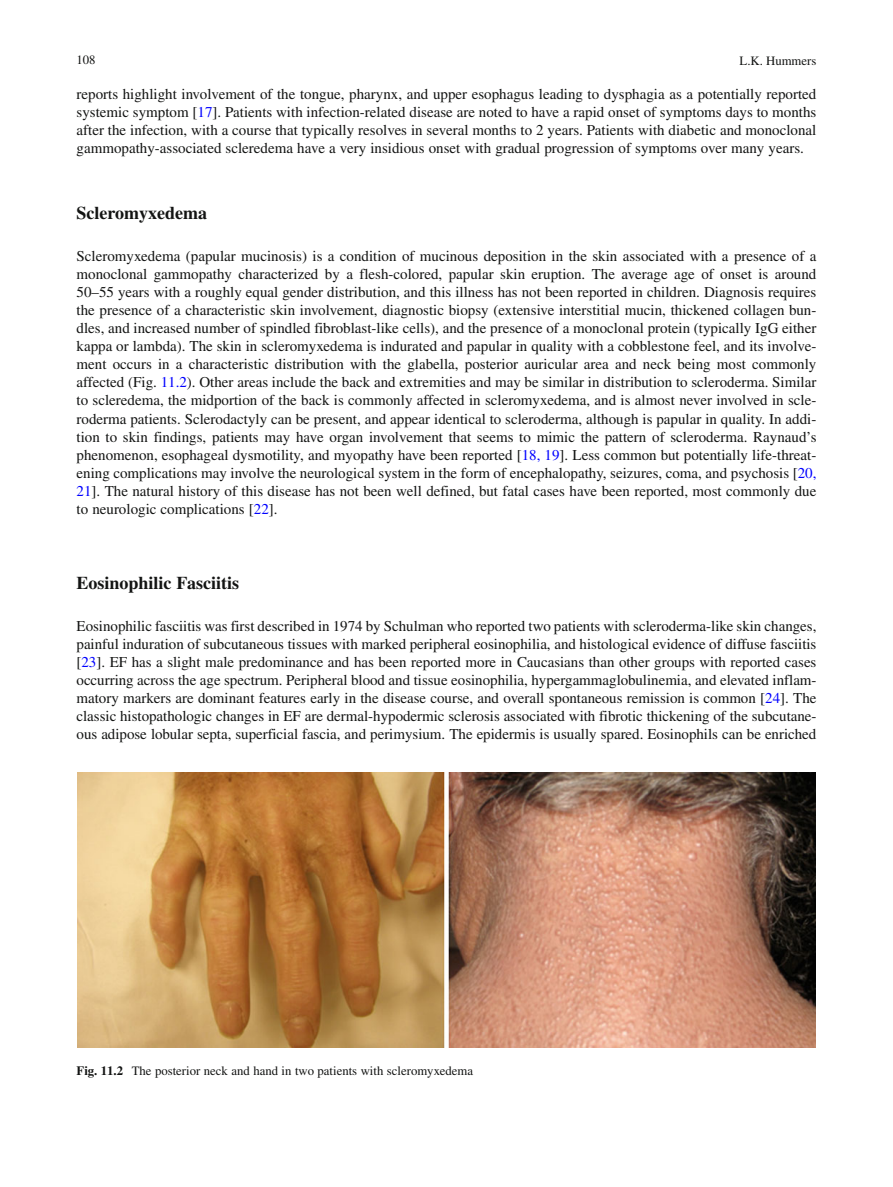
<style>
.page{position:relative;width:893px;height:1187px;background:#fff}
.page>*{position:absolute;margin:0;border:0;box-sizing:border-box;transform-origin:0 0}
.t1{font:700 18px "Times";color:#131413}
.t2{font:15px/18px "Times";color:#131413;text-align:justify}
.t3{font:12.75px "Times";color:#131413}
.s1{color:#00f}
.s2{font-weight:700}
</style>
<div class="page">
<img style="left:77px;top:772px;width:738px;height:275px">
<p class="t3" style="left:77px;top:55px;width:21px">108</p>
<p class="t3" style="left:740px;top:56px;width:78px">L.K. Hummers</p>
<p class="t2" style="left:77px;top:87px;width:741px">reports highlight involvement of the tongue, pharynx, and upper esophagus leading to dysphagia as a potentially reported systemic symptom [ <span class="s1">17</span> ] . Patients with infection-related disease are noted to have a rapid onset of symptoms days to months after the infection, with a course that typically resolves in several months to 2 years. Patients with diabetic and monoclonal gammopathy-associated scleredema have a very insidious onset with gradual progression of symptoms over many years.</p>
<p class="t1" style="left:77px;top:207px;width:132px">Scleromyxedema</p>
<p class="t2" style="left:77px;top:249px;width:741px">Scleromyxedema (papular mucinosis) is a condition of mucinous deposition in the skin associated with a presence of a monoclonal gammopathy characterized by a flesh-colored, papular skin eruption. The average age of onset is around 50–55 years with a roughly equal gender distribution, and this illness has not been reported in children. Diagnosis requires the presence of a characteristic skin involvement, diagnostic biopsy (extensive interstitial mucin, thickened collagen bun&shy;dles, and increased number of spindled fibroblast-like cells), and the presence of a monoclonal protein (typically IgG either kappa or lambda). The skin in scleromyxedema is indurated and papular in quality with a cobblestone feel, and its involve&shy;ment occurs in a characteristic distribution with the glabella, posterior auricular area and neck being most commonly affected (Fig. <span class="s1">11.2</span> ). Other areas include the back and extremities and may be similar in distribution to scleroderma. Similar to scleredema, the midportion of the back is commonly affected in scleromyxedema, and is almost never involved in scle&shy;roderma patients. Sclerodactyly can be present, and appear identical to scleroderma, although is papular in quality. In addi&shy;tion to skin findings, patients may have organ involvement that seems to mimic the pattern of scleroderma. Raynaud’s phenomenon, esophageal dysmotility, and myopathy have been reported [ <span class="s1">18, 19</span> ] . Less common but potentially life-threat&shy;ening complications may involve the neurological system in the form of encephalopathy, seizures, coma, and psychosis [ <span class="s1">20, 21</span> ] . The natural history of this disease has not been well defined, but fatal cases have been reported, most commonly due to neurologic complications [ <span class="s1">22</span> ] .</p>
<p class="t1" style="left:77px;top:576px;width:164px">Eosinophilic Fasciitis</p>
<p class="t2" style="left:77px;top:618px;width:742px">Eosinophilic fasciitis was first described in 1974 by Schulman who reported two patients with scleroderma-like skin changes, painful induration of subcutaneous tissues with marked peripheral eosinophilia, and histological evidence of diffuse fasciitis [ <span class="s1">23</span> ] . EF has a slight male predominance and has been reported more in Caucasians than other groups with reported cases occurring across the age spectrum. Peripheral blood and tissue eosinophilia, hypergammaglobulinemia, and elevated inflam&shy;matory markers are dominant features early in the disease course, and overall spontaneous remission is common [ <span class="s1">24</span> ] . The classic histopathologic changes in EF are dermal-hypodermic sclerosis associated with fibrotic thickening of the subcutane&shy;ous adipose lobular septa, superficial fascia, and perimysium. The epidermis is usually spared. Eosinophils can be enriched</p>
<p class="t3" style="left:77px;top:1065px;width:398px"><span class="s2">Fig. 11.2</span> The posterior neck and hand in two patients with scleromyxedema</p>
</div>
